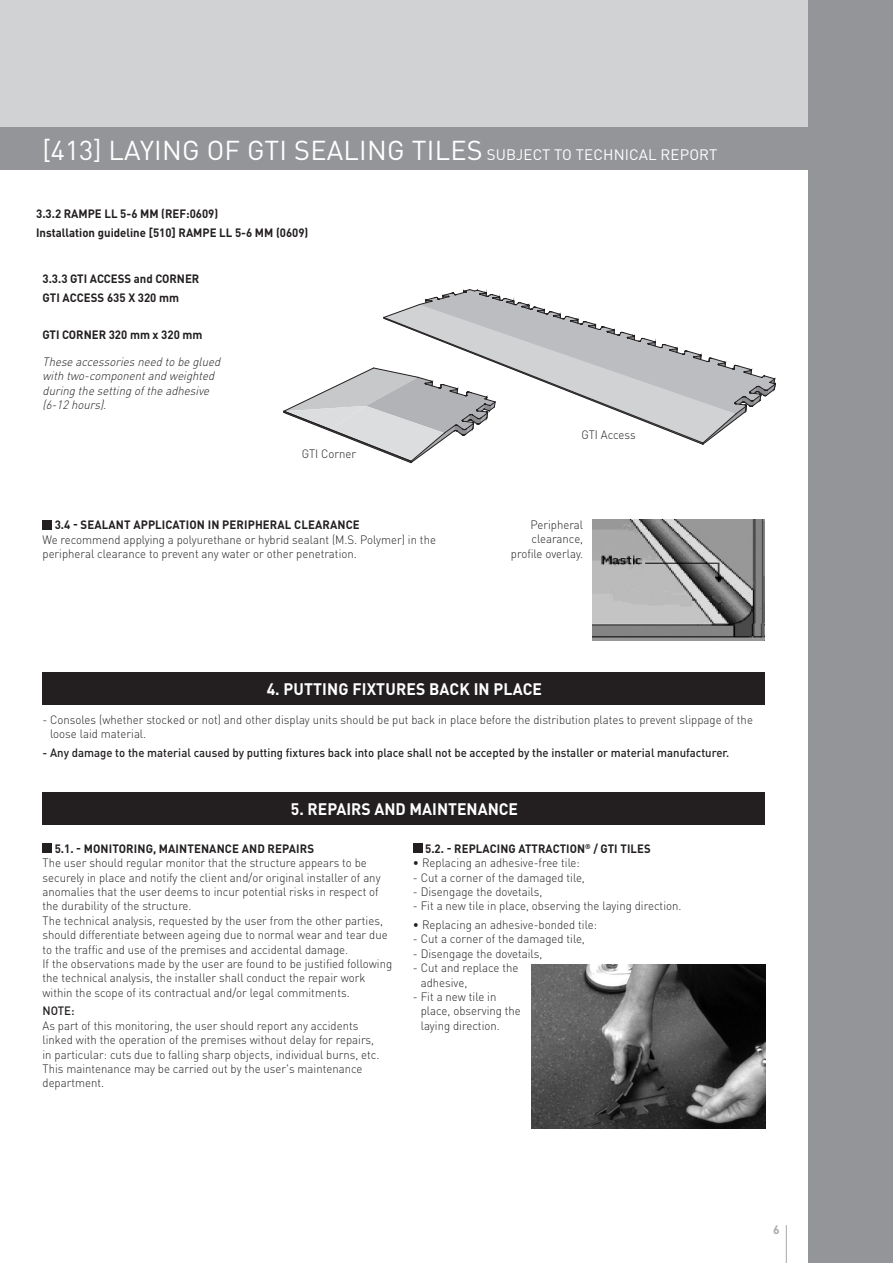
<style>
.page{position:relative;width:893px;height:1263px;background:#fff}
.page>*{position:absolute;margin:0;border:0;box-sizing:border-box;transform-origin:0 0}
.t1{font:27px "DIN Pro";letter-spacing:.01em;color:#fff}
.t2{font:700 16.5px "DIN Pro";letter-spacing:.005em;color:#fff;scale:.95 1}
.t3{font:300 12px/14.4px "DIN Pro";color:#231f20;scale:.95 1}
.t4{font:700 12px/18.6px "DIN Pro";color:#231f20;scale:.95 1}
.t5{font:500 12px "DIN Pro";color:#231f20;scale:.95 1}
.t6{font:italic 300 12px/14.4px "DIN Pro";color:#231f20;scale:.95 1}
.t7{font:700 12px "DIN Pro";color:#a8a9ad}
.s1{font-size:15px}
</style>
<div class="page">
<div style="left:43px;top:520px;width:9px;height:9px;background:#231f20"></div>
<svg style="left:283px;top:289px;width:493px;height:175px"></svg>
<div style="left:43px;top:672px;width:722px;height:33px;background:#231f20"></div>
<div style="left:43px;top:793px;width:722px;height:32px;background:#231f20"></div>
<div style="left:43px;top:843px;width:9px;height:10px;background:#231f20"></div>
<div style="left:413px;top:843px;width:10px;height:10px;background:#231f20"></div>
<img style="left:531px;top:965px;width:234px;height:163px">
<img style="left:593px;top:520px;width:172px;height:120px">
<div style="left:0;top:0;width:830px;height:128px;background:#d1d2d4"></div>
<div style="left:808px;top:0;width:85px;height:1263px;background:#939598"></div>
<div style="left:0;top:128px;width:830px;height:42px;background:#939598"></div>
<hr style="left:786px;top:1225px;width:1px;height:38px;background:#a8a9ad">
<h1 class="t1" style="left:43px;top:132px;width:676px">[413] LAYING OF GTI SEALING TILES <span class="s1">SUBJECT TO TECHNICAL REPORT</span></h1>
<p class="t4" style="left:36px;top:204px;width:288px">3.3.2 RAMPE LL 5-6 MM (REF:0609)<br>Installation guideline [510] RAMPE LL 5-6 MM (0609)</p>
<p class="t4" style="left:43px;top:269px;width:167px">3.3.3 GTI ACCESS and CORNER<br>GTI ACCESS 635 X 320 mm</p>
<p class="t4" style="left:43px;top:325px;width:170px">GTI CORNER 320 mm x 320 mm</p>
<p class="t6" style="left:43px;top:354px;width:192px">Theseaccessoriesneed tobeglued with two-componentand weighted during thesetting oftheadhesive (6-12hours).</p>
<p class="t3" style="left:302px;top:446px;width:59px">GTI Corner</p>
<p class="t4" style="left:55px;top:515px;width:323px">3.4 - SEALANT APPLICATION IN PERIPHERAL CLEARANCE</p>
<p class="t3" style="left:43px;top:532px;width:416px">We recommend applying a polyurethane or hybrid sealant (M.S. Polymer) in the peripheral clearance to prevent any water or other penetration.</p>
<p class="t3" style="left:581px;top:427px;width:59px">GTI Access</p>
<p class="t3" style="left:511px;top:517px;width:78px;text-align:right">Peripheral clearance, profile overlay.</p>
<h2 class="t2" style="left:267px;top:677px;width:291px">4. PUTTING FIXTURES BACK IN PLACE</h2>
<p class="t3" style="left:50px;top:711px;width:741px;text-indent:-8px">- Consoles (whether stocked or not) and other display units should be put back in place before the distribution plates to prevent slippage of the loose laid material.</p>
<p class="t5" style="left:43px;top:744px;width:724px">- Any damage to the material caused by putting fixtures back into place shall not be accepted by the installer or material manufacturer.</p>
<h2 class="t2" style="left:291px;top:798px;width:241px">5. REPAIRS AND MAINTENANCE</h2>
<p class="t4" style="left:55px;top:839px;width:275px">5.1. - MONITORING, MAINTENANCE AND REPAIRS</p>
<p class="t3" style="left:43px;top:855px;width:370px">The user should regular monitor that the structure appears to be securely in place and notify the client and/or original installer of any anomalies that the user deems to incur potential risks in respect of the durability of the structure.<br>The technical analysis, requested by the user from the other parties, should differentiate between ageing due to normal wear and tear due to the traffic and use of the premises and accidental damage.<br>If the observations made by the user are found to be justified following the technical analysis, the installer shall conduct the repair work within the scope of its contractual and/or legal commitments.</p>
<p class="t5" style="left:43px;top:1003px;width:35px">NOTE:</p>
<p class="t3" style="left:43px;top:1018px;width:356px">As part of this monitoring, the user should report any accidents linked with the operation of the premises without delay for repairs, in particular: cuts due to falling sharp objects, individual burns, etc.<br>This maintenance may be carried out by the user's maintenance department.</p>
<p class="t4" style="left:425px;top:839px;width:239px">5.2. - REPLACING ATTRACTION<sup>®</sup> / GTI TILES</p>
<p class="t3" style="left:413px;top:855px;width:177px">• Replacing an adhesive-free tile:</p>
<p class="t3" style="left:413px;top:869px;width:182px">- Cut a corner of the damaged tile,</p>
<p class="t3" style="left:413px;top:884px;width:138px">- Disengage the dovetails,</p>
<p class="t3" style="left:413px;top:898px;width:284px">- Fit a new tile in place, observing the laying direction.</p>
<p class="t3" style="left:413px;top:917px;width:195px">• Replacing an adhesive-bonded tile:</p>
<p class="t3" style="left:413px;top:931px;width:182px">- Cut a corner of the damaged tile,</p>
<p class="t3" style="left:413px;top:946px;width:138px">- Disengage the dovetails,</p>
<p class="t3" style="left:421px;top:960px;width:104px;text-indent:-8px">- Cut and replace the adhesive,</p>
<p class="t3" style="left:421px;top:989px;width:107px;text-indent:-8px">- Fit a new tile in place, observing the laying direction.</p>
<p class="t7" style="left:773px;top:1222px;width:8px">6</p>
</div>
